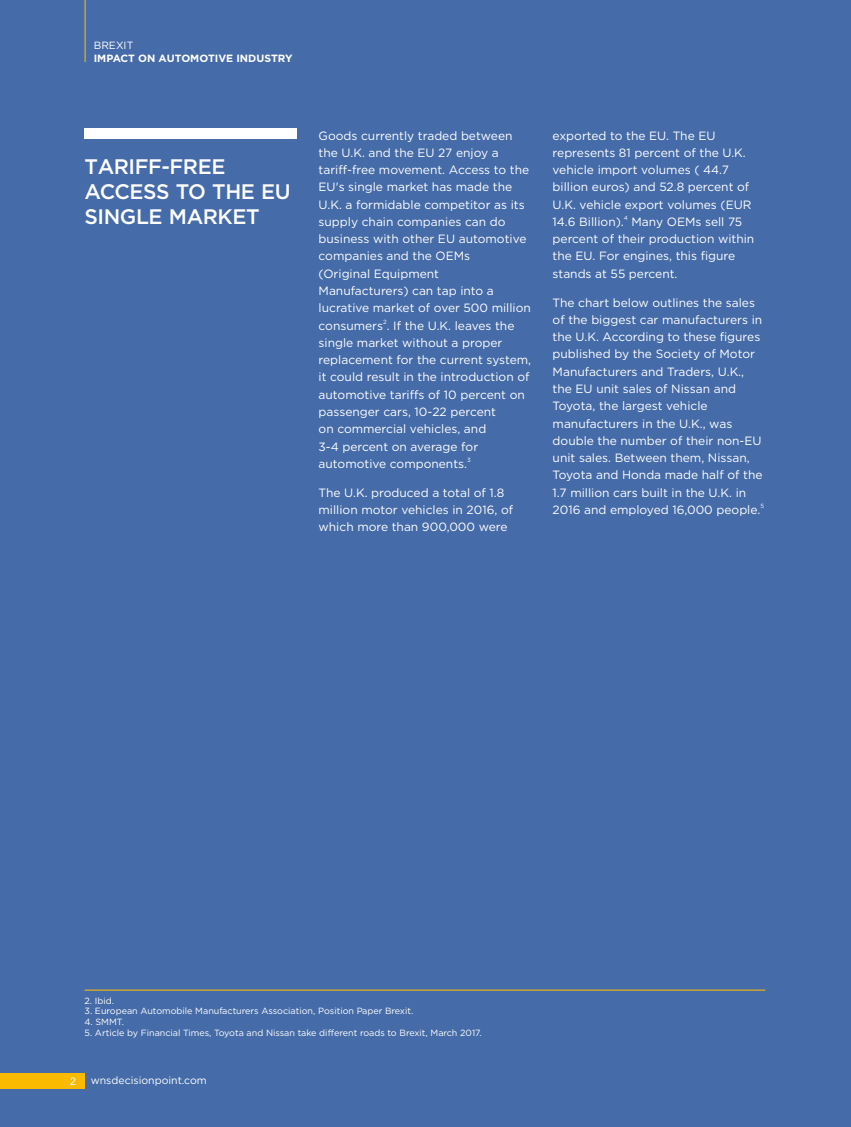
<style>
.page{position:relative;width:851px;height:1127px;background:#fff}
.page>*{position:absolute;margin:0;border:0;box-sizing:border-box;transform-origin:0 0}
.t1{font:500 21px/25.2px "Gotham";letter-spacing:-.02em;color:#fff}
.t2{font:12px/17.2px "Gotham";color:#fff}
.t3{font:10.5px "Gotham";color:#fff}
.t4{font:700 10.5px "Gotham";color:#fff}
.t5{font:10.5px "Arial";color:#fff}
.t6{font:9px "Gotham";color:#fff}
.t7{font:6px "Gotham";color:#fff}
</style>
<div class="page">
<div style="left:0;top:0;width:850px;height:1127px;background:#456ba8"></div>
<hr style="left:85px;top:0;width:1px;height:62px;background:#faba00">
<div style="left:0;top:1074px;width:85px;height:15px;background:#faba00"></div>
<div style="left:85px;top:128px;width:212px;height:10px;background:#fff"></div>
<hr style="left:85px;top:989px;width:680px;height:1px;background:#faba00">
<p class="t3" style="left:94px;top:41px;width:41px">BREXIT</p>
<p class="t4" style="left:94px;top:53px;width:200px">IMPACT ON AUTOMOTIVE INDUSTRY</p>
<h1 class="t1" style="left:85px;top:155px;width:208px">TARIFF-FREE<br>ACCESS TO THE EU<br>SINGLE MARKET</h1>
<p class="t2" style="left:318px;top:127px;width:214px">Goods currently traded between the U.K. and the EU 27 enjoy a tariff-free movement. Access to the<br>EU's single market has made the<br>U.K. a formidable competitor as its supply chain companies can do business with other EU automotive companies and the OEMs<br>(Original Equipment<br>Manufacturers) can tap into a lucrative market of over 500 million</p>
<p class="t7" style="left:383px;top:319px;width:5px">2</p>
<p class="t2" style="left:318px;top:317px;width:214px">consumers . If the U.K. leaves the single market without a proper replacement for the current system, it could result in the introduction of automotive tariffs of 10 percent on passenger cars, 10-22 percent<br>on commercial vehicles, and<br>3-4 percent on average for</p>
<p class="t7" style="left:467px;top:457px;width:5px">3</p>
<p class="t2" style="left:318px;top:456px;width:150px">automotive components.</p>
<p class="t2" style="left:318px;top:484px;width:196px">The U.K. produced a total of 1.8 million motor vehicles in 2016, of which more than 900,000 were</p>
<p class="t2" style="left:552px;top:127px;width:200px">exported to the EU. The EU represents 81 percent of the U.K. vehicle import volumes ( 44.7 billion euros) and 52.8 percent of<br>U.K. vehicle export volumes (EUR</p>
<p class="t7" style="left:623px;top:215px;width:6px">4</p>
<p class="t2" style="left:552px;top:214px;width:203px">14.6 Billion). Many OEMs sell 75 percent of their production within the EU. For engines, this figure stands at 55 percent.</p>
<p class="t2" style="left:552px;top:294px;width:211px">The chart below outlines the sales of the biggest car manufacturers in the U.K. According to these figures published by the Society of Motor<br>Manufacturers and Traders, U.K., the EU unit sales of Nissan and<br>Toyota, the largest vehicle manufacturers in the U.K., was double the number of their non-EU unit sales. Between them, Nissan,<br>Toyota and Honda made half of the<br>1.7 million cars built in the U.K. in</p>
<p class="t7" style="left:760px;top:503px;width:5px">5</p>
<p class="t2" style="left:552px;top:502px;width:209px">2016 and employed 16,000 people.</p>
<p class="t6" style="left:85px;top:996px;width:31px">2. Ibid.</p>
<p class="t6" style="left:85px;top:1007px;width:330px">3. European Automobile Manufacturers Association, Position Paper Brexit.</p>
<p class="t6" style="left:85px;top:1018px;width:41px">4. SMMT.</p>
<p class="t6" style="left:85px;top:1029px;width:398px">5. Article by Financial Times, Toyota and Nissan take different roads to Brexit, March 2017.</p>
<p class="t5" style="left:70px;top:1077px;width:7px">2</p>
<p class="t3" style="left:91px;top:1076px;width:118px">wnsdecisionpoint.com</p>
</div>
